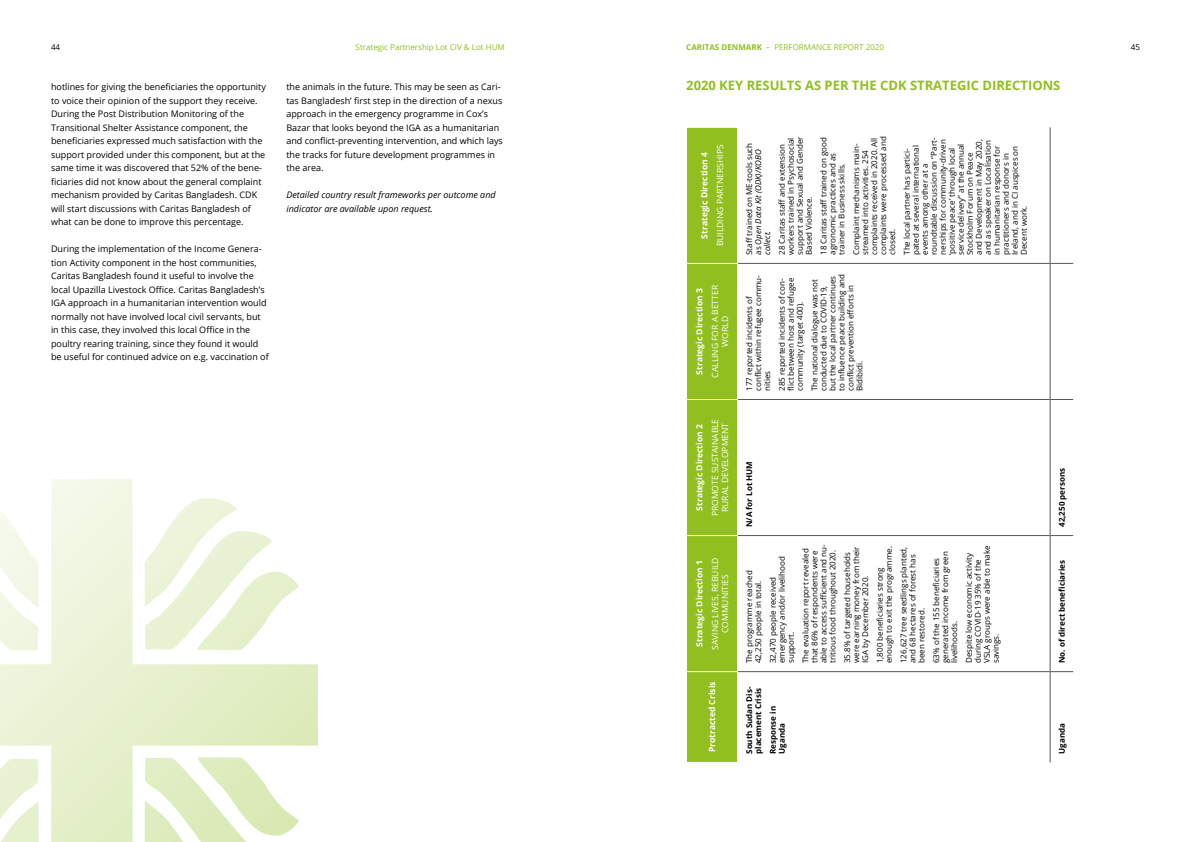
<style>
.page{position:relative;width:1191px;height:842px;background:#fff}
.page>*{position:absolute;margin:0;border:0;box-sizing:border-box;transform-origin:0 0}
.t1{font:700 13px "Open Sans";color:#91bf20}
.t2{font:9px/13.5px "Open Sans";color:#000}
.t3{font:italic 9px/13.5px "Open Sans";color:#000}
.t4{font:8.5px/10px "Open Sans";color:#fff;text-align:center}
.t5{font:700 8.5px "Open Sans";color:#fff}
.t6{font:8px/9px "Open Sans";color:#000}
.t7{font:700 8px/9px "Open Sans";color:#000}
.t8{font:8px "Open Sans";color:#91bf20}
.t9{font:italic 8px/9px "Open Sans";color:#000}
.s1{font-weight:700}
.s2{font-style:normal}
</style>
<div class="page">
<div style="left:687px;top:128px;width:50px;height:634px;background:#91bf20"></div>
<hr style="left:686px;top:671px;width:51px;height:1px;background:#fff">
<hr style="left:686px;top:535px;width:51px;height:1px;background:#fff">
<hr style="left:686px;top:399px;width:51px;height:1px;background:#fff">
<hr style="left:686px;top:263px;width:51px;height:1px;background:#fff">
<hr style="left:738px;top:671px;width:311px;height:1px;background:#575756">
<hr style="left:738px;top:535px;width:311px;height:1px;background:#575756">
<hr style="left:738px;top:399px;width:311px;height:1px;background:#575756">
<hr style="left:738px;top:263px;width:311px;height:1px;background:#575756">
<hr style="left:1049px;top:672px;width:1px;height:90px;background:#575756">
<hr style="left:1049px;top:535px;width:1px;height:137px;background:#575756">
<svg style="left:1050px;top:671px;width:23px;height:1px"></svg>
<hr style="left:1049px;top:399px;width:1px;height:136px;background:#575756">
<svg style="left:1050px;top:535px;width:23px;height:1px"></svg>
<hr style="left:1049px;top:263px;width:1px;height:136px;background:#575756">
<svg style="left:1050px;top:399px;width:23px;height:1px"></svg>
<hr style="left:1049px;top:127px;width:1px;height:136px;background:#575756">
<svg style="left:1050px;top:263px;width:23px;height:1px"></svg>
<svg style="left:0;top:479px;width:318px;height:363px"></svg>
<p class="t6" style="left:51px;top:42px;width:11px">44</p>
<p class="t8" style="left:356px;top:41px;width:151px">Strategic Partnership Lot CIV &amp; Lot HUM</p>
<p class="t8" style="left:686px;top:41px;width:199px"><span class="s1">CARITAS DENMARK</span> – PERFORMANCE REPORT 2020</p>
<p class="t6" style="left:1130px;top:42px;width:11px">45</p>
<p class="t2" style="left:51px;top:80px;width:216px">hotlines for giving the beneficiaries the opportunity</p>
<h1 class="t1" style="left:686px;top:76px;width:376px">2020 KEY RESULTS AS PER THE CDK STRATEGIC DIRECTIONS</h1>
<p class="t2" style="left:51px;top:93px;width:216px">to voice their opinion of the support they receive.<br>During the Post Distribution Monitoring of the Transitional Shelter Assistance component, the beneficiaries expressed much satisfaction with the support provided under this component, but at the same time it was discovered that 52% of the bene&shy;ficiaries did not know about the general complaint mechanism provided by Caritas Bangladesh. CDK will start discussions with Caritas Bangladesh of what can be done to improve this percentage.</p>
<p class="t2" style="left:51px;top:242px;width:219px">During the implementation of the Income Genera&shy;tion Activity component in the host communities, Caritas Bangladesh found it useful to involve the local Upazilla Livestock Office. Caritas Bangladesh’s IGA approach in a humanitarian intervention would normally not have involved local civil servants, but in this case, they involved this local Office in the poultry rearing training, since they found it would be useful for continued advice on e.g. vaccination of</p>
<p class="t2" style="left:286px;top:80px;width:218px">the animals in the future. This may be seen as Cari&shy;tas Bangladesh’ first step in the direction of a nexus approach in the emergency programme in Cox’s Bazar that looks beyond the IGA as a humanitarian and conflict-preventing intervention, and which lays the tracks for future development programmes in the area.</p>
<p class="t3" style="left:286px;top:188px;width:211px">Detailed country result frameworks per outcome and indicator are available upon request.</p>
<p class="t9" style="left:744px;top:255px;width:114px;rotate:-90deg"><span class="s2">Staff trained on ME-tools such as</span> Open Data Kit (ODK)/KOBO collect.</p>
<p class="t6" style="left:777px;top:255px;width:120px;rotate:-90deg">28 Caritas staff and extension workers trained in Psychosocial support and Sexual and Gender<br>Based Violence.</p>
<p class="t6" style="left:819px;top:255px;width:119px;rotate:-90deg">18 Caritas staff trained on good agronomic practices and as trainer in Business skills.</p>
<p class="t6" style="left:851px;top:255px;width:120px;rotate:-90deg">Complaint mechanisms main&shy;streamed into activities. 254 complaints received in 2020. All complaints were processed and closed.</p>
<p class="t6" style="left:902px;top:255px;width:119px;rotate:-90deg">The local partner has partici&shy;pated at several international events among other at a roundtable discussion on “Part&shy;nerships for community-driven ‘positive peace’ through local service delivery” at the annual<br>Stockholm Forum on Peace and Development in May 2020, and as speaker on Localisation in humanitarian response for practitioners and donors in<br>Ireland, and in CI auspices on<br>Decent work.</p>
<p class="t5" style="left:698px;top:239px;width:88px;rotate:-90deg">Strategic Direction 4</p>
<p class="t4" style="left:714px;top:246px;width:103px;rotate:-90deg">BUILDING PARTNERSHIPS</p>
<p class="t6" style="left:744px;top:391px;width:117px;rotate:-90deg">177 reported incidents of conflict within refugee commu&shy;nities</p>
<p class="t6" style="left:777px;top:391px;width:115px;rotate:-90deg">285 reported incidents of con&shy;flict between host and refugee community (target 400).</p>
<p class="t6" style="left:810px;top:391px;width:118px;rotate:-90deg">The national dialogue was not conducted due to COVID-19, but the local partner continues to influence peace building and conflict prevention efforts in<br>Bidibidi.</p>
<p class="t5" style="left:693px;top:375px;width:88px;rotate:-90deg">Strategic Direction 3</p>
<p class="t4" style="left:710px;top:378px;width:94px;rotate:-90deg">CALLING FOR A BETTER<br>WORLD</p>
<p class="t5" style="left:693px;top:511px;width:88px;rotate:-90deg">Strategic Direction 2</p>
<p class="t4" style="left:710px;top:516px;width:99px;rotate:-90deg">PROMOTE SUSTAINABLE<br>RURAL DEVELOPMENT</p>
<p class="t5" style="left:693px;top:647px;width:88px;rotate:-90deg">Strategic Direction 1</p>
<p class="t4" style="left:710px;top:650px;width:94px;rotate:-90deg">SAVING LIVES, REBUILD<br>COMMUNITIES</p>
<p class="t5" style="left:706px;top:752px;width:72px;rotate:-90deg">Protracted Crisis</p>
<p class="t7" style="left:744px;top:527px;width:67px;rotate:-90deg">N/A for Lot HUM</p>
<p class="t6" style="left:801px;top:663px;width:120px;rotate:-90deg">The evaluation report revealed that 86% of respondents were able to access sufficient and nu&shy;tritious food throughout 2020.</p>
<p class="t6" style="left:842px;top:663px;width:118px;rotate:-90deg">35.8% of targeted households were earning money from their<br>IGA by December 2020.</p>
<p class="t6" style="left:875px;top:663px;width:118px;rotate:-90deg">1,800 beneficiaries strong enough to exit the programme.</p>
<p class="t6" style="left:899px;top:663px;width:118px;rotate:-90deg">126,627 tree seedlings planted, and 68 hectares of forest has been restored.</p>
<p class="t6" style="left:931px;top:663px;width:113px;rotate:-90deg">63% of the 155 beneficiaries generated income from green livelihoods.</p>
<p class="t6" style="left:964px;top:663px;width:119px;rotate:-90deg">Despite low economic activity during COVID-19 35% of the<br>VSLA groups were able to make savings.</p>
<p class="t6" style="left:768px;top:663px;width:108px;rotate:-90deg">32,470 people received emergency and/or livelihood support.</p>
<p class="t6" style="left:744px;top:663px;width:94px;rotate:-90deg">The programme reached<br>42,250 people in total.</p>
<p class="t7" style="left:744px;top:754px;width:69px;rotate:-90deg">South Sudan Dis&shy;placement Crisis</p>
<p class="t7" style="left:768px;top:754px;width:49px;rotate:-90deg">Response in<br>Uganda</p>
<p class="t7" style="left:1057px;top:527px;width:60px;rotate:-90deg">42,250 persons</p>
<p class="t7" style="left:1057px;top:663px;width:104px;rotate:-90deg">No. of direct beneficiaries</p>
<p class="t7" style="left:1057px;top:754px;width:32px;rotate:-90deg">Uganda</p>
</div>
